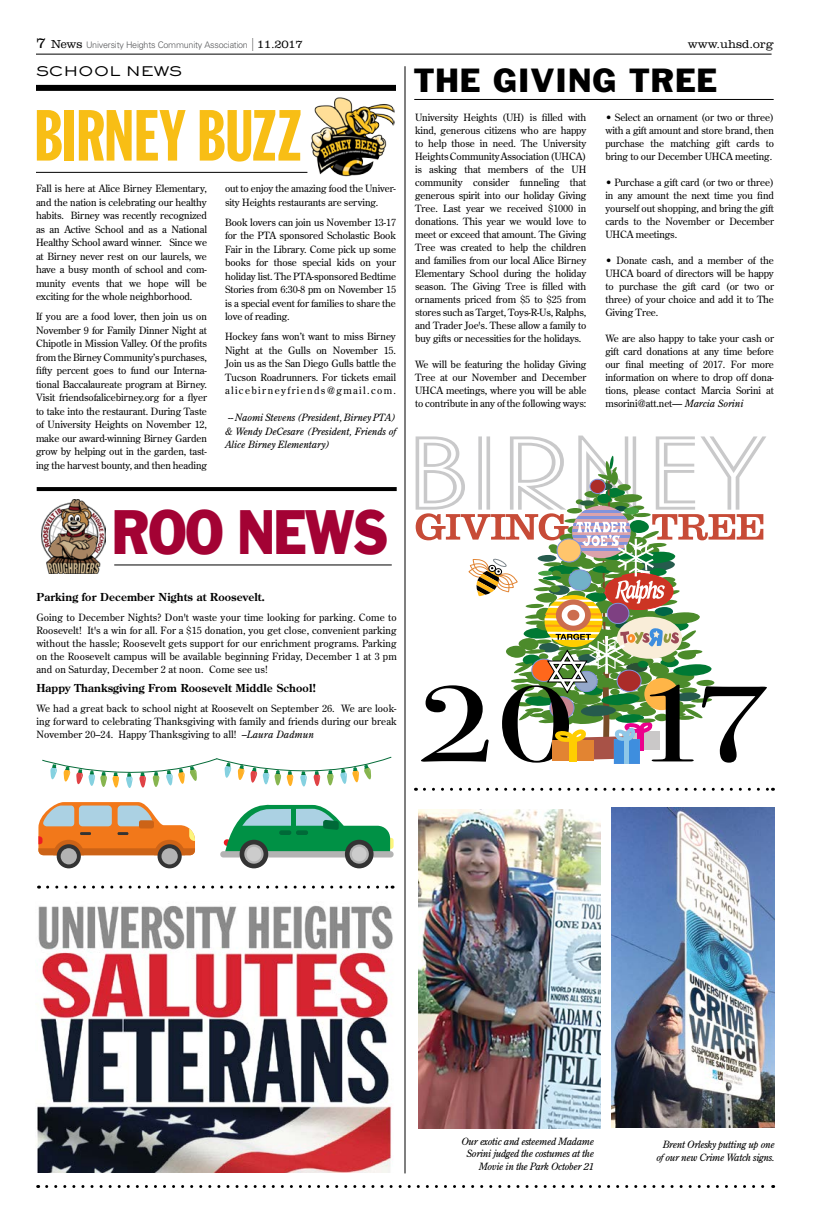
<style>
.page{position:relative;width:819px;height:1224px;background:#fff}
.page>*{position:absolute;margin:0;border:0;box-sizing:border-box;transform-origin:0 0}
.t1{font:71px "Franklin Gothic Extra Cond";letter-spacing:-.01em;color:#f8be15}
.t2{font:58px "Franklin Gothic";letter-spacing:-.04em;color:#a30234;scale:.86 1}
.t3{font:31px "Franklin Gothic";letter-spacing:.02em;color:#000}
.t4{font:500 13px "AT Sackers Gothic";letter-spacing:-.01em;color:#000;scale:1.2 1}
.t5{font:300 12px "Clarendon";color:#000}
.t6{font:700 11px "Century Old Style";letter-spacing:.01em;color:#000}
.t7{font:10px/13px "Century Old Style";letter-spacing:-.01em;color:#000;text-align:justify}
.t8{font:italic 10px/12.3px "Century Old Style";letter-spacing:-.03em;color:#000;text-align:right}
.t9{font:300 9px "Univers";letter-spacing:-.025em;color:#58595b}
.s1{font-family:"Clarendon";font-size:16px;color:#000}
.s2{font-family:"Clarendon";font-size:12px;color:#000}
.s3{font-size:18px;color:#000}
.s4{font-style:italic}
</style>
<div class="page">
<hr style="left:36px;top:54px;width:736px;height:1px;background:#000">
<hr style="left:36px;top:172px;width:271px;height:1px;background:#000">
<hr style="left:114px;top:565px;width:278px;height:1px;background:#000">
<img style="left:311px;top:97px;width:84px;height:80px">
<img style="left:41px;top:499px;width:65px;height:75px">
<hr style="left:405px;top:66px;width:1px;height:1107px;background:#000">
<svg style="left:47px;top:1185px;width:727px;height:3px"></svg>
<div style="left:36px;top:85px;width:360px;height:6px;background:#000"></div>
<svg style="left:37px;top:487px;width:360px;height:4px"></svg>
<svg style="left:48px;top:886px;width:345px;height:3px"></svg>
<svg style="left:424px;top:788px;width:349px;height:3px"></svg>
<hr style="left:414px;top:99px;width:360px;height:1px;background:#000">
<svg style="left:416px;top:436px;width:351px;height:328px"></svg>
<div style="left:590px;top:479px;width:15px;height:15px;background:#ab2c29;border-radius:50%"></div>
<div style="left:590px;top:479px;width:15px;height:15px;border:1px solid #8293dc;border-radius:50%"></div>
<svg style="left:388px;top:838px;width:6px;height:11px"></svg>
<div style="left:220px;top:851px;width:174px;height:7px;background:#b3b3b3;border-radius:3px"></div>
<div style="left:345px;top:840px;width:29px;height:28px;background:#333;border-radius:50%"></div>
<svg style="left:350px;top:844px;width:19px;height:20px"></svg>
<div style="left:352px;top:847px;width:15px;height:14px;background:#ccc;border-radius:50%"></div>
<div style="left:240px;top:840px;width:28px;height:28px;background:#333;border-radius:50%"></div>
<svg style="left:244px;top:844px;width:20px;height:20px"></svg>
<div style="left:247px;top:847px;width:14px;height:14px;background:#ccc;border-radius:50%"></div>
<svg style="left:223px;top:804px;width:167px;height:52px"></svg>
<svg style="left:158px;top:844px;width:24px;height:24px"></svg>
<div style="left:162px;top:848px;width:16px;height:16px;background:#b3b3b3;border-radius:50%"></div>
<div style="left:57px;top:844px;width:24px;height:24px;background:#333;border-radius:50%"></div>
<div style="left:61px;top:848px;width:16px;height:16px;background:#b3b3b3;border-radius:50%"></div>
<svg style="left:38px;top:802px;width:157px;height:53px"></svg>
<svg style="left:42px;top:756px;width:350px;height:32px"></svg>
<img style="left:37px;top:905px;width:356px;height:268px">
<img style="left:612px;top:807px;width:163px;height:321px">
<img style="left:418px;top:809px;width:183px;height:319px">
<p class="t9" style="left:36px;top:39px;width:268px"><span class="s1">7</span> <span class="s2">News</span> University Heights Community Association <span class="s3">|</span> <span class="s2">11.2017</span></p>
<p class="t5" style="left:688px;top:37px;width:88px">www.uhsd.org</p>
<h3 class="t4" style="left:36px;top:63px;width:123px">SCHOOL NEWS</h3>
<h1 class="t1" style="left:34px;top:98px;width:268px">BIRNEY BUZZ</h1>
<p class="t7" style="left:225px;top:182px;width:172px;line-height:13.5px">out to enjoy the amazing food the Univer&shy;sity Heights restaurants are serving.</p>
<p class="t7" style="left:225px;top:215px;width:173px;line-height:13.5px">Book lovers can join us November 13-17 for the PTA sponsored Scholastic Book Fair in the Library. Come pick up some books for those special kids on your holiday list. The PTA-sponsored Bedtime Stories from 6:30-8 pm on November 15 is a special event for families to share the love of reading.</p>
<p class="t7" style="left:225px;top:330px;width:173px;line-height:13.5px">Hockey fans won’t want to miss Birney Night at the Gulls on November 15.<br>Join us as the San Diego Gulls battle the Tucson Roadrunners. For tickets email alicebirneyfriends@gmail.com.</p>
<p class="t8" style="left:225px;top:411px;width:173px;line-height:13.5px;text-align:justify;text-indent:3px">-- Naomi Stevens (President, Birney PTA) &amp; Wendy DeCesare (President, Friends of Alice Birney Elementary)</p>
<p class="t7" style="left:36px;top:182px;width:173px;line-height:13.5px">Fall is here at Alice Birney Elementary, and the nation is celebrating our healthy habits. Birney was recently recognized as an Active School and as a National Healthy School award winner. Since we at Birney never rest on our laurels, we have a busy month of school and com&shy;munity events that we hope will be exciting for the whole neighborhood.</p>
<p class="t7" style="left:36px;top:310px;width:173px;line-height:13.5px">If you are a food lover, then join us on November 9 for Family Dinner Night at Chipotle in Mission Valley. Of the profits from the Birney Community’s purchases, fifty percent goes to fund our Interna&shy;tional Baccalaureate program at Birney.<br>Visit friendsofalicebirney.org for a flyer to take into the restaurant. During Taste of University Heights on November 12, make our award-winning Birney Garden grow by helping out in the garden, tast&shy;ing the harvest bounty, and then heading</p>
<h2 class="t2" style="left:111px;top:496px;width:324px">ROO NEWS</h2>
<p class="t6" style="left:36px;top:590px;width:230px">Parking for December Nights at Roosevelt.</p>
<p class="t7" style="left:36px;top:610px;width:362px">Going to December Nights? Don't waste your time looking for parking. Come to Roosevelt! It's a win for all. For a $15 donation, you get close, convenient parking without the hassle; Roosevelt gets support for our enrichment programs. Parking on the Roosevelt campus will be available beginning Friday, December 1 at 3 pm and on Saturday, December 2 at noon. Come see us!</p>
<p class="t6" style="left:36px;top:681px;width:281px">Happy Thanksgiving From Roosevelt Middle School!</p>
<p class="t7" style="left:36px;top:701px;width:362px">We had a great back to school night at Roosevelt on September 26. We are look&shy;ing forward to celebrating Thanksgiving with family and friends during our break November 20–24. Happy Thanksgiving to all! <span class="s4">–Laura Dadmun</span></p>
<h3 class="t3" style="left:414px;top:60px;width:305px">THE GIVING TREE</h3>
<p class="t7" style="left:605px;top:111px;width:170px">• Select an ornament (or two or three) with a gift amount and store brand, then purchase the matching gift cards to bring to our December UHCA meeting.</p>
<p class="t7" style="left:605px;top:176px;width:170px">• Purchase a gift card (or two or three) in any amount the next time you find yourself out shopping, and bring the gift cards to the November or December UHCA meetings.</p>
<p class="t7" style="left:605px;top:254px;width:170px">• Donate cash, and a member of the UHCA board of directors will be happy to purchase the gift card (or two or three) of your choice and add it to The Giving Tree.</p>
<p class="t7" style="left:605px;top:332px;width:170px">We are also happy to take your cash or gift card donations at any time before our final meeting of 2017. For more information on where to drop off dona&shy;tions, please contact Marcia Sorini at msorini@att.net<span class="s4">— Marcia Sorini</span></p>
<p class="t7" style="left:415px;top:111px;width:173px">University Heights (UH) is filled with kind, generous citizens who are happy to help those in need. The University Heights Community Association (UHCA) is asking that members of the UH community consider funneling that generous spirit into our holiday Giving Tree. Last year we received $1000 in donations. This year we would love to meet or exceed that amount. The Giving Tree was created to help the children and families from our local Alice Birney Elementary School during the holiday season. The Giving Tree is filled with ornaments priced from $5 to $25 from stores such as Target, Toys-R-Us, Ralphs, and Trader Joe's. These allow a family to buy gifts or necessities for the holidays.</p>
<p class="t7" style="left:415px;top:358px;width:173px">We will be featuring the holiday Giving Tree at our November and December UHCA meetings, where you will be able to contribute in any of the following ways:</p>
<p class="t8" style="left:462px;top:1135px;width:134px">Our exotic and esteemed Madame<br>Sorini judged the costumes at the<br>Movie in the Park October 21</p>
<p class="t8" style="left:656px;top:1138px;width:120px">Brent Orlesky putting up one of our new Crime Watch signs.</p>
</div>
